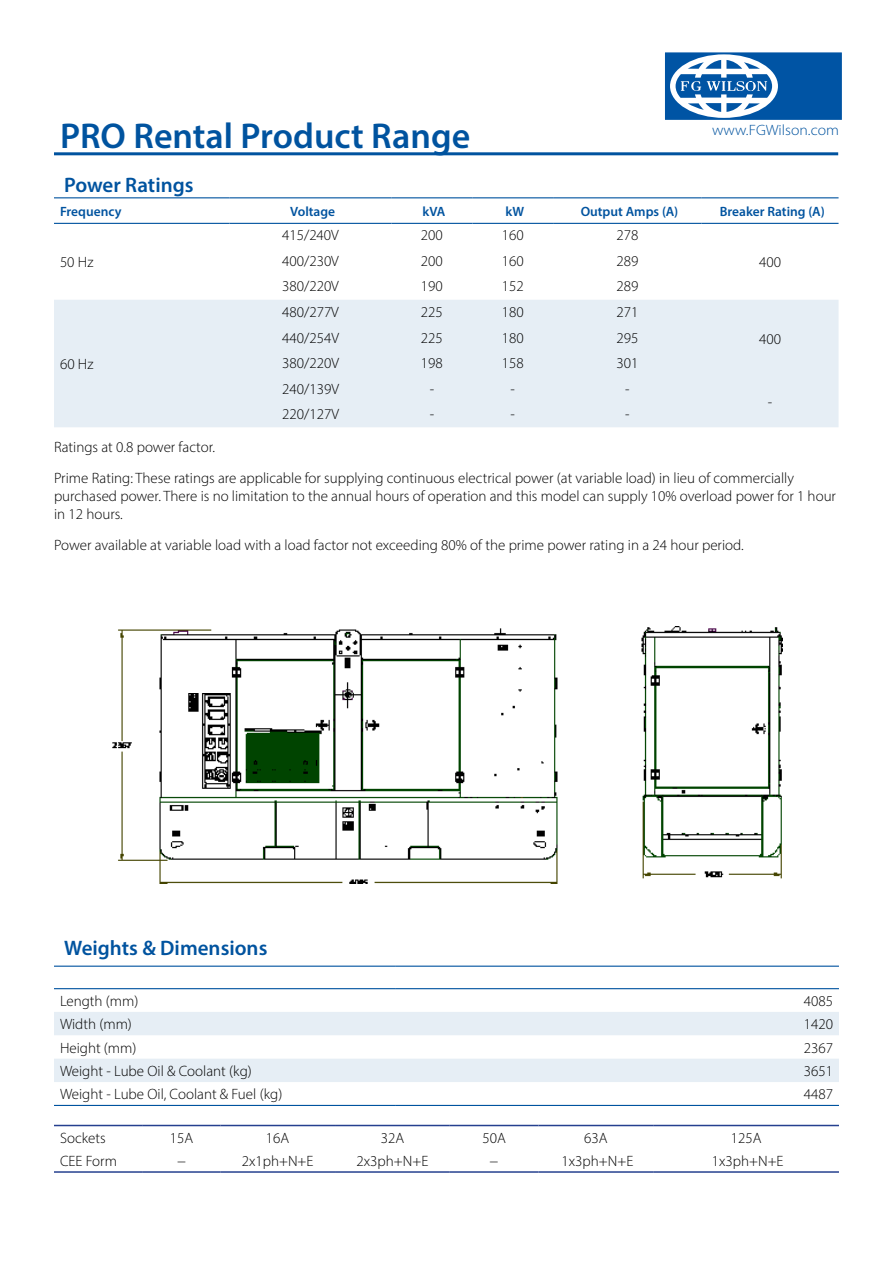
<style>
.page{position:relative;width:893px;height:1263px;background:#fff}
.page>*{position:absolute;margin:0;border:0;box-sizing:border-box;transform-origin:0 0}
.t1{font:600 36px "Myriad Pro";color:#00539f}
.t2{font:600 21px "Myriad Pro";color:#00539f}
.t3{font:300 15px/30.8px "Myriad Pro";color:#000}
.t4{font:300 15px "Myriad Pro";color:#00539f;scale:1.05 1}
.t5{font:600 13.5px "Myriad Pro";color:#00539f}
</style>
<div class="page">
<hr style="left:54px;top:152px;width:784px;height:3px;background:#00539f">
<div style="left:662px;top:50px;width:182px;height:72px;background:#0054a4;border:3px solid #fff"></div>
<svg style="left:670px;top:54px;width:108px;height:64px"></svg>
<div style="left:54px;top:300px;width:784px;height:127px;background:#e6eef5"></div>
<hr style="left:54px;top:197px;width:176px;height:1px;background:#00539f">
<hr style="left:230px;top:197px;width:162px;height:1px;background:#00539f">
<hr style="left:392px;top:197px;width:80px;height:1px;background:#00539f">
<hr style="left:472px;top:197px;width:81px;height:1px;background:#00539f">
<hr style="left:553px;top:197px;width:149px;height:1px;background:#00539f">
<hr style="left:702px;top:197px;width:136px;height:1px;background:#00539f">
<hr style="left:54px;top:223px;width:176px;height:1px;background:#00539f">
<hr style="left:230px;top:223px;width:162px;height:1px;background:#00539f">
<hr style="left:392px;top:223px;width:80px;height:1px;background:#00539f">
<hr style="left:472px;top:223px;width:81px;height:1px;background:#00539f">
<hr style="left:553px;top:223px;width:149px;height:1px;background:#00539f">
<hr style="left:702px;top:223px;width:136px;height:1px;background:#00539f">
<img style="left:112px;top:627px;width:671px;height:257px">
<svg style="left:54px;top:1012px;width:785px;height:70px;fill:#e6eef5"></svg>
<hr style="left:54px;top:1105px;width:342px;height:1px;background:#00539f">
<hr style="left:396px;top:1105px;width:443px;height:1px;background:#00539f">
<hr style="left:54px;top:965px;width:342px;height:2px;background:#00539f">
<hr style="left:396px;top:965px;width:443px;height:2px;background:#00539f">
<hr style="left:54px;top:988px;width:342px;height:1px;background:#00539f">
<hr style="left:396px;top:988px;width:443px;height:1px;background:#00539f">
<hr style="left:54px;top:1171px;width:89px;height:2px;background:#25408f">
<hr style="left:143px;top:1171px;width:77px;height:2px;background:#25408f">
<hr style="left:220px;top:1171px;width:115px;height:2px;background:#25408f">
<hr style="left:335px;top:1171px;width:115px;height:2px;background:#25408f">
<hr style="left:450px;top:1171px;width:88px;height:2px;background:#25408f">
<hr style="left:538px;top:1171px;width:115px;height:2px;background:#25408f">
<hr style="left:653px;top:1171px;width:186px;height:2px;background:#25408f">
<hr style="left:54px;top:1125px;width:89px;height:1px;background:#25408f">
<hr style="left:143px;top:1125px;width:77px;height:1px;background:#25408f">
<hr style="left:220px;top:1125px;width:115px;height:1px;background:#25408f">
<hr style="left:335px;top:1125px;width:115px;height:1px;background:#25408f">
<hr style="left:450px;top:1125px;width:88px;height:1px;background:#25408f">
<hr style="left:538px;top:1125px;width:115px;height:1px;background:#25408f">
<hr style="left:653px;top:1125px;width:186px;height:1px;background:#25408f">
<h1 class="t1" style="left:60px;top:113px;width:412px">PRO Rental Product Range</h1>
<p class="t4" style="left:712px;top:121px;width:122px">www.FGWilson.com</p>
<h2 class="t2" style="left:64px;top:171px;width:131px">Power Ratings</h2>
<p class="t5" style="left:60px;top:203px;width:63px">Frequency</p>
<p class="t5" style="left:290px;top:203px;width:46px">Voltage</p>
<p class="t5" style="left:423px;top:203px;width:24px">kVA</p>
<p class="t5" style="left:506px;top:203px;width:20px">kW</p>
<p class="t5" style="left:581px;top:203px;width:99px">Output Amps (A)</p>
<p class="t5" style="left:720px;top:203px;width:106px">Breaker Rating (A)</p>
<p class="t3" style="left:60px;top:247px;width:35px">50 Hz</p>
<p class="t3" style="left:282px;top:220px;width:58px">415/240V</p>
<p class="t3" style="left:421px;top:220px;width:23px">200</p>
<p class="t3" style="left:502px;top:220px;width:23px">160</p>
<p class="t3" style="left:616px;top:220px;width:23px">278</p>
<p class="t3" style="left:282px;top:245px;width:58px">400/230V</p>
<p class="t3" style="left:421px;top:245px;width:23px">200</p>
<p class="t3" style="left:502px;top:245px;width:23px">160</p>
<p class="t3" style="left:616px;top:245px;width:23px">289</p>
<p class="t3" style="left:759px;top:247px;width:23px">400</p>
<p class="t3" style="left:282px;top:271px;width:58px">380/220V</p>
<p class="t3" style="left:421px;top:271px;width:23px">190</p>
<p class="t3" style="left:502px;top:271px;width:23px">152</p>
<p class="t3" style="left:616px;top:271px;width:23px">289</p>
<p class="t3" style="left:282px;top:296px;width:58px">480/277V</p>
<p class="t3" style="left:421px;top:296px;width:23px">225</p>
<p class="t3" style="left:502px;top:296px;width:23px">180</p>
<p class="t3" style="left:616px;top:296px;width:23px">271</p>
<p class="t3" style="left:282px;top:322px;width:58px">440/254V</p>
<p class="t3" style="left:421px;top:322px;width:23px">225</p>
<p class="t3" style="left:502px;top:322px;width:23px">180</p>
<p class="t3" style="left:616px;top:322px;width:23px">295</p>
<p class="t3" style="left:759px;top:323px;width:23px">400</p>
<p class="t3" style="left:282px;top:347px;width:58px">380/220V</p>
<p class="t3" style="left:421px;top:347px;width:23px">198</p>
<p class="t3" style="left:502px;top:347px;width:23px">158</p>
<p class="t3" style="left:616px;top:347px;width:23px">301</p>
<p class="t3" style="left:282px;top:373px;width:58px">240/139V</p>
<p class="t3" style="left:430px;top:373px;width:6px">-</p>
<p class="t3" style="left:510px;top:373px;width:6px">-</p>
<p class="t3" style="left:625px;top:373px;width:6px">-</p>
<p class="t3" style="left:768px;top:387px;width:6px">-</p>
<p class="t3" style="left:282px;top:398px;width:58px">220/127V</p>
<p class="t3" style="left:430px;top:398px;width:6px">-</p>
<p class="t3" style="left:510px;top:398px;width:6px">-</p>
<p class="t3" style="left:625px;top:398px;width:6px">-</p>
<p class="t3" style="left:54px;top:432px;width:741px">Ratings at 0.8 power factor.<br>Prime Rating: These ratings are applicable for supplying continuous electrical power (at variable load) in lieu of commercially</p>
<p class="t3" style="left:54px;top:487px;width:783px;line-height:18px">purchased power. There is no limitation to the annual hours of operation and this model can supply 10% overload power for 1 hour in 12 hours.</p>
<p class="t3" style="left:54px;top:529px;width:691px">Power available at variable load with a load factor not exceeding 80% of the prime power rating in a 24 hour period.</p>
<p class="t3" style="left:60px;top:349px;width:35px">60 Hz</p>
<h2 class="t2" style="left:64px;top:935px;width:205px">Weights &amp; Dimensions</h2>
<p class="t3" style="left:60px;top:985px;width:80px">Length (mm)</p>
<p class="t3" style="left:804px;top:985px;width:31px">4085</p>
<p class="t3" style="left:60px;top:1009px;width:73px">Width (mm)</p>
<p class="t3" style="left:804px;top:1008px;width:31px">1420</p>
<p class="t3" style="left:60px;top:1032px;width:78px">Height (mm)</p>
<p class="t3" style="left:804px;top:1032px;width:31px">2367</p>
<p class="t3" style="left:60px;top:1055px;width:193px">Weight - Lube Oil &amp; Coolant (kg)</p>
<p class="t3" style="left:804px;top:1055px;width:31px">3651</p>
<p class="t3" style="left:60px;top:1079px;width:224px">Weight - Lube Oil, Coolant &amp; Fuel (kg)</p>
<p class="t3" style="left:804px;top:1079px;width:31px">4487</p>
<p class="t3" style="left:60px;top:1122px;width:47px">Sockets</p>
<p class="t3" style="left:170px;top:1122px;width:25px">15A</p>
<p class="t3" style="left:266px;top:1122px;width:25px">16A</p>
<p class="t3" style="left:381px;top:1122px;width:25px">32A</p>
<p class="t3" style="left:482px;top:1122px;width:25px">50A</p>
<p class="t3" style="left:584px;top:1122px;width:25px">63A</p>
<p class="t3" style="left:731px;top:1122px;width:32px">125A</p>
<p class="t3" style="left:60px;top:1145px;width:59px">CEE Form</p>
<p class="t3" style="left:177px;top:1145px;width:10px">−</p>
<p class="t3" style="left:242px;top:1145px;width:73px">2x1ph+N+E</p>
<p class="t3" style="left:356px;top:1145px;width:73px">2x3ph+N+E</p>
<p class="t3" style="left:490px;top:1145px;width:10px">−</p>
<p class="t3" style="left:561px;top:1145px;width:73px">1x3ph+N+E</p>
<p class="t3" style="left:712px;top:1145px;width:73px">1x3ph+N+E</p>
</div>
